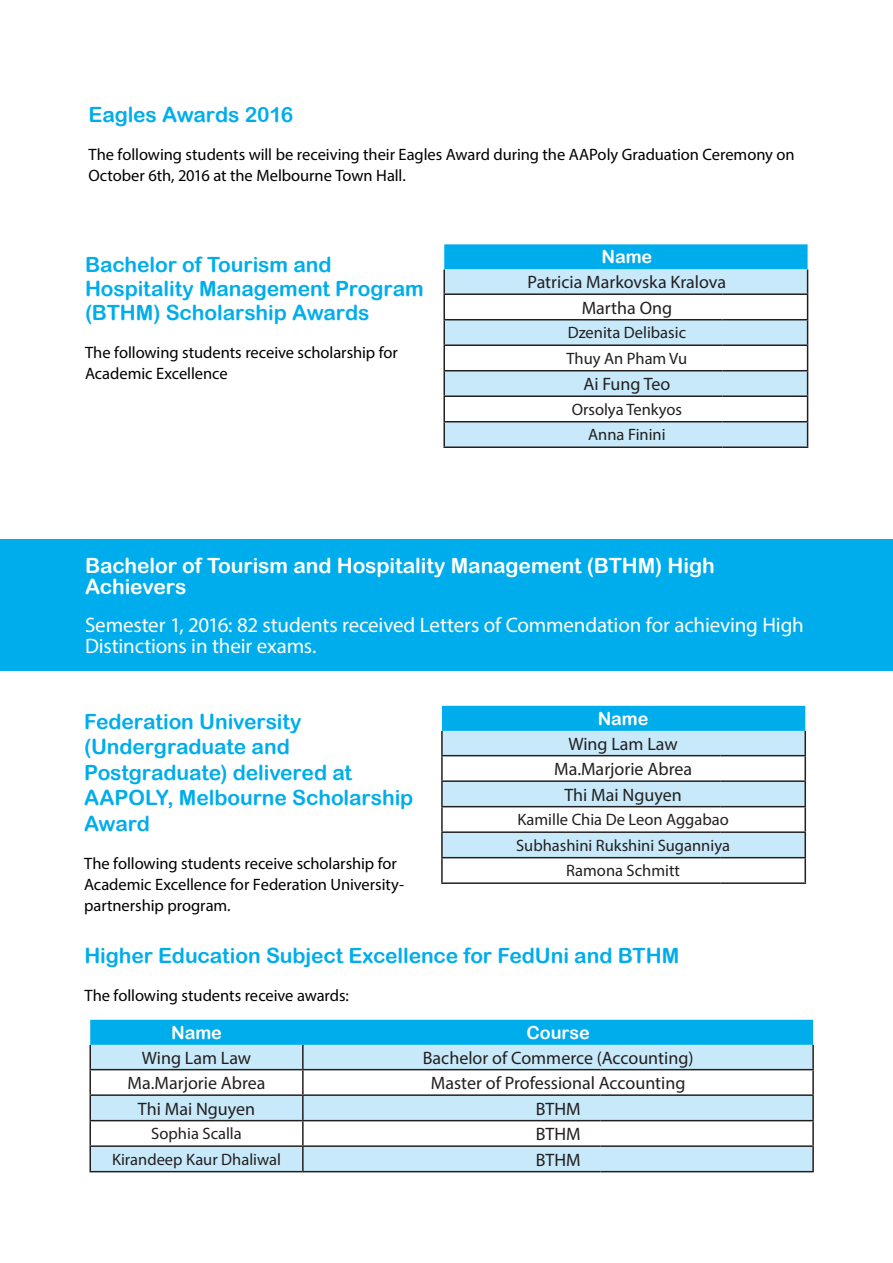
<style>
.page{position:relative;width:893px;height:1263px;background:#fff}
.page>*{position:absolute;margin:0;border:0;box-sizing:border-box;transform-origin:0 0}
.t1{font:21px/25.5px "Arial Rounded MT Bold";letter-spacing:-.005em;color:#00adec}
.t2{font:21px/21px "Myriad Pro";letter-spacing:-.01em;color:#fff}
.t3{font:21px/21px "Arial Rounded MT Bold";letter-spacing:-.005em;color:#fff}
.t4{font:18px "Myriad Pro";color:#231f20}
.t5{font:18px "Arial Rounded MT Bold";letter-spacing:-.005em;color:#fff}
.t6{font:16.5px/21px "Myriad Pro";letter-spacing:-.005em;color:#000}
.t7{font:16.5px "Myriad Pro";color:#231f20}
</style>
<div class="page">
<hr style="left:892px;top:342px;width:1px;height:92px;background:#00adec">
<div style="left:0;top:540px;width:893px;height:131px;background:#00adec"></div>
<hr style="left:443px;top:269px;width:2px;height:24px;background:#231f20">
<hr style="left:443px;top:293px;width:279px;height:2px;background:#231f20">
<hr style="left:443px;top:295px;width:2px;height:24px;background:#231f20">
<hr style="left:443px;top:319px;width:279px;height:1px;background:#231f20">
<hr style="left:443px;top:320px;width:2px;height:24px;background:#231f20">
<hr style="left:443px;top:344px;width:279px;height:2px;background:#231f20">
<hr style="left:443px;top:346px;width:2px;height:24px;background:#231f20">
<hr style="left:443px;top:370px;width:279px;height:1px;background:#231f20">
<hr style="left:443px;top:371px;width:2px;height:24px;background:#231f20">
<hr style="left:443px;top:395px;width:279px;height:2px;background:#231f20">
<hr style="left:443px;top:397px;width:2px;height:24px;background:#231f20">
<hr style="left:443px;top:421px;width:279px;height:1px;background:#231f20">
<hr style="left:443px;top:422px;width:2px;height:24px;background:#231f20">
<svg style="left:444px;top:244px;width:364px;height:202px"></svg>
<hr style="left:443px;top:446px;width:279px;height:2px;background:#231f20">
<hr style="left:722px;top:446px;width:86px;height:2px;background:#231f20">
<div style="left:442px;top:706px;width:363px;height:25px;background:#00adec"></div>
<svg style="left:443px;top:731px;width:361px;height:126px;fill:#c7e9fa"></svg>
<hr style="left:441px;top:731px;width:2px;height:24px;background:#231f20">
<hr style="left:804px;top:731px;width:2px;height:24px;background:#231f20">
<hr style="left:441px;top:755px;width:279px;height:1px;background:#231f20">
<hr style="left:441px;top:756px;width:2px;height:24px;background:#231f20">
<hr style="left:720px;top:755px;width:86px;height:1px;background:#231f20">
<hr style="left:804px;top:756px;width:2px;height:24px;background:#231f20">
<hr style="left:441px;top:780px;width:279px;height:2px;background:#231f20">
<hr style="left:441px;top:782px;width:2px;height:24px;background:#231f20">
<hr style="left:720px;top:780px;width:86px;height:2px;background:#231f20">
<hr style="left:804px;top:782px;width:2px;height:24px;background:#231f20">
<hr style="left:441px;top:806px;width:279px;height:1px;background:#231f20">
<hr style="left:441px;top:807px;width:2px;height:24px;background:#231f20">
<hr style="left:720px;top:806px;width:86px;height:1px;background:#231f20">
<hr style="left:804px;top:807px;width:2px;height:24px;background:#231f20">
<hr style="left:441px;top:831px;width:279px;height:2px;background:#231f20">
<hr style="left:441px;top:833px;width:2px;height:24px;background:#231f20">
<hr style="left:720px;top:831px;width:86px;height:2px;background:#231f20">
<hr style="left:804px;top:833px;width:2px;height:24px;background:#231f20">
<hr style="left:441px;top:857px;width:279px;height:1px;background:#231f20">
<hr style="left:441px;top:858px;width:2px;height:24px;background:#231f20">
<hr style="left:720px;top:857px;width:86px;height:1px;background:#231f20">
<hr style="left:804px;top:858px;width:2px;height:24px;background:#231f20">
<hr style="left:441px;top:882px;width:279px;height:2px;background:#231f20">
<hr style="left:720px;top:882px;width:86px;height:2px;background:#231f20">
<div style="left:90px;top:1020px;width:723px;height:25px;background:#00adec"></div>
<svg style="left:91px;top:1045px;width:721px;height:126px;fill:#c7e9fa"></svg>
<hr style="left:89px;top:1045px;width:2px;height:24px;background:#231f20">
<hr style="left:302px;top:1045px;width:2px;height:24px;background:#231f20">
<hr style="left:812px;top:1045px;width:2px;height:24px;background:#231f20">
<hr style="left:89px;top:1069px;width:214px;height:1px;background:#231f20">
<hr style="left:89px;top:1070px;width:2px;height:24px;background:#231f20">
<hr style="left:303px;top:1069px;width:297px;height:1px;background:#231f20">
<hr style="left:302px;top:1070px;width:2px;height:24px;background:#231f20">
<hr style="left:600px;top:1069px;width:214px;height:1px;background:#231f20">
<hr style="left:812px;top:1070px;width:2px;height:24px;background:#231f20">
<hr style="left:89px;top:1094px;width:214px;height:2px;background:#231f20">
<hr style="left:89px;top:1096px;width:2px;height:24px;background:#231f20">
<hr style="left:303px;top:1094px;width:297px;height:2px;background:#231f20">
<hr style="left:302px;top:1096px;width:2px;height:24px;background:#231f20">
<hr style="left:600px;top:1094px;width:214px;height:2px;background:#231f20">
<hr style="left:812px;top:1096px;width:2px;height:24px;background:#231f20">
<hr style="left:89px;top:1120px;width:214px;height:1px;background:#231f20">
<hr style="left:89px;top:1121px;width:2px;height:24px;background:#231f20">
<hr style="left:303px;top:1120px;width:297px;height:1px;background:#231f20">
<hr style="left:302px;top:1121px;width:2px;height:24px;background:#231f20">
<hr style="left:600px;top:1120px;width:214px;height:1px;background:#231f20">
<hr style="left:812px;top:1121px;width:2px;height:24px;background:#231f20">
<hr style="left:89px;top:1145px;width:214px;height:2px;background:#231f20">
<hr style="left:89px;top:1147px;width:2px;height:24px;background:#231f20">
<hr style="left:303px;top:1145px;width:297px;height:2px;background:#231f20">
<hr style="left:302px;top:1147px;width:2px;height:24px;background:#231f20">
<hr style="left:600px;top:1145px;width:214px;height:2px;background:#231f20">
<hr style="left:812px;top:1147px;width:2px;height:24px;background:#231f20">
<hr style="left:89px;top:1171px;width:214px;height:1px;background:#231f20">
<hr style="left:303px;top:1171px;width:297px;height:1px;background:#231f20">
<hr style="left:600px;top:1171px;width:214px;height:1px;background:#231f20">
<p class="t1" style="left:88px;top:101px;width:206px">Eagles Awards 2016</p>
<p class="t6" style="left:88px;top:143px;width:708px">The following students will be receiving their Eagles Award during the AAPoly Graduation Ceremony on<br>October 6th, 2016 at the Melbourne Town Hall.</p>
<p class="t1" style="left:85px;top:252px;width:340px;line-height:24px">Bachelor of Tourism and<br>Hospitality Management Program (BTHM) Scholarship Awards</p>
<p class="t6" style="left:85px;top:342px;width:314px">The following students receive scholarship for<br>Academic Excellence</p>
<p class="t5" style="left:601px;top:246px;width:52px">Name</p>
<p class="t4" style="left:528px;top:271px;width:200px">Patricia Markovska Kralova</p>
<p class="t4" style="left:582px;top:297px;width:92px">Martha Ong</p>
<p class="t7" style="left:568px;top:322px;width:120px">Dzenita Delibasic</p>
<p class="t7" style="left:566px;top:348px;width:122px">Thuy An Pham Vu</p>
<p class="t4" style="left:583px;top:373px;width:88px">Ai Fung Teo</p>
<p class="t7" style="left:572px;top:399px;width:112px">Orsolya Tenkyos</p>
<p class="t7" style="left:588px;top:424px;width:79px">Anna Finini</p>
<p class="t3" style="left:85px;top:554px;width:631px">Bachelor of Tourism and Hospitality Management (BTHM) High<br>Achievers</p>
<p class="t2" style="left:85px;top:614px;width:720px">Semester 1, 2016: 82 students received Letters of Commendation for achieving High<br>Distinctions in their exams.</p>
<p class="t1" style="left:84px;top:708px;width:331px">Federation University (Undergraduate and<br>Postgraduate) delivered at<br>AAPOLY, Melbourne Scholarship<br>Award</p>
<p class="t6" style="left:84px;top:852px;width:322px">The following students receive scholarship for<br>Academic Excellence for Federation University&shy;partnership program.</p>
<p class="t5" style="left:598px;top:708px;width:52px">Name</p>
<p class="t4" style="left:568px;top:732px;width:111px">Wing Lam Law</p>
<p class="t4" style="left:554px;top:758px;width:139px">Ma.Marjorie Abrea</p>
<p class="t4" style="left:564px;top:783px;width:119px">Thi Mai Nguyen</p>
<p class="t7" style="left:517px;top:809px;width:213px">Kamille Chia De Leon Aggabao</p>
<p class="t7" style="left:516px;top:835px;width:215px">Subhashini Rukshini Suganniya</p>
<p class="t7" style="left:566px;top:860px;width:115px">Ramona Schmitt</p>
<p class="t1" style="left:84px;top:943px;width:596px">Higher Education Subject Excellence for FedUni and BTHM</p>
<p class="t6" style="left:84px;top:985px;width:266px">The following students receive awards:</p>
<p class="t5" style="left:171px;top:1022px;width:52px">Name</p>
<p class="t5" style="left:527px;top:1022px;width:65px">Course</p>
<p class="t4" style="left:142px;top:1046px;width:111px">Wing Lam Law</p>
<p class="t4" style="left:423px;top:1046px;width:272px">Bachelor of Commerce (Accounting)</p>
<p class="t4" style="left:128px;top:1072px;width:139px">Ma.Marjorie Abrea</p>
<p class="t4" style="left:431px;top:1072px;width:256px">Master of Professional Accounting</p>
<p class="t4" style="left:138px;top:1097px;width:119px">Thi Mai Nguyen</p>
<p class="t4" style="left:536px;top:1097px;width:46px">BTHM</p>
<p class="t7" style="left:151px;top:1123px;width:92px">Sophia Scalla</p>
<p class="t4" style="left:536px;top:1123px;width:46px">BTHM</p>
<p class="t7" style="left:112px;top:1149px;width:171px">Kirandeep Kaur Dhaliwal</p>
<p class="t4" style="left:536px;top:1148px;width:46px">BTHM</p>
</div>
